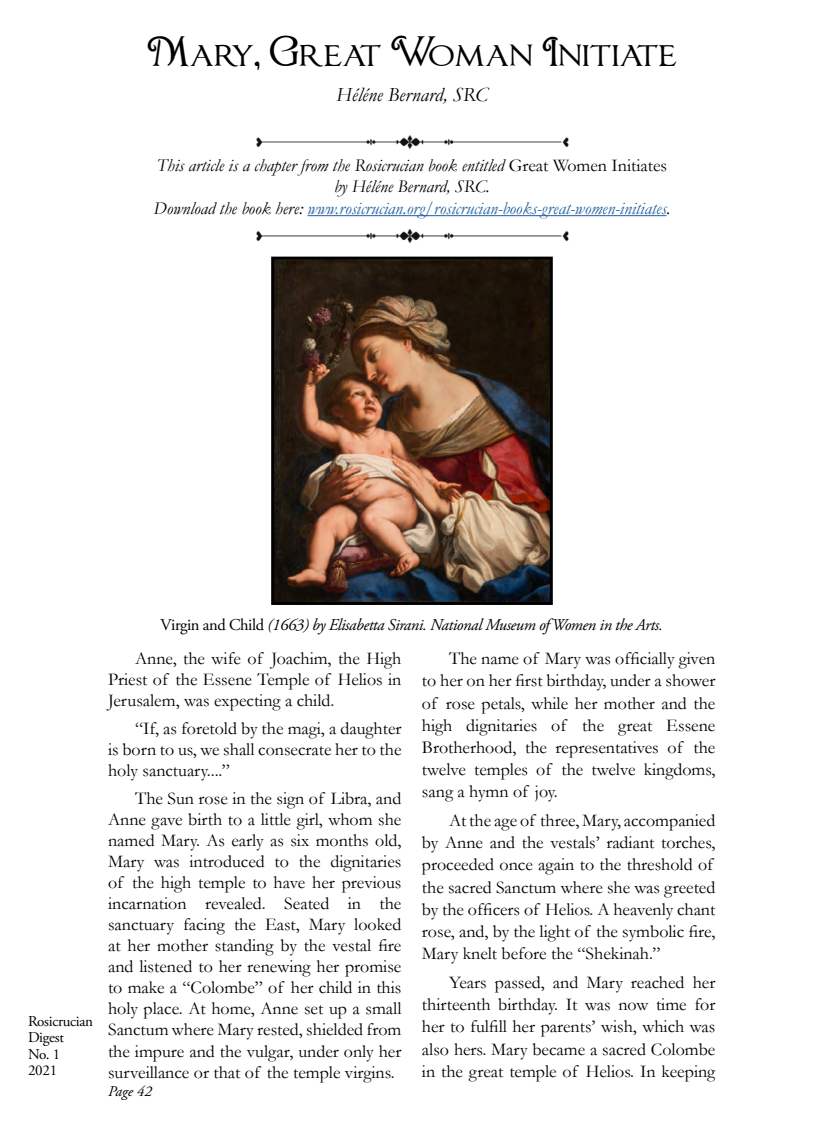
<style>
.page{position:relative;width:824px;height:1121px;background:#fff}
.page>*{position:absolute;margin:0;border:0;box-sizing:border-box;transform-origin:0 0}
.t1{font:36px "Chocolate Box";color:#000}
.t2{font:italic 20.25px "Garamond";color:#000}
.t3{font:18px/21px "Garamond";color:#000;text-align:justify}
.t4{font:italic 18px/21.9px "Garamond";color:#000;text-align:center}
.t5{font:italic 16.5px "Adobe Garamond Pro";letter-spacing:-.025em;color:#000}
.t6{font:15px/16.5px "Adobe Garamond Pro";letter-spacing:-.02em;color:#000}
.t7{font:italic 15px "Adobe Garamond Pro";color:#000}
.s1{font-style:normal}
.s2{color:#215e9e}
</style>
<div class="page">
<img style="left:256px;top:135px;width:313px;height:14px">
<hr style="left:307px;top:215px;width:359px;height:1px;background:#215e9e">
<img style="left:256px;top:228px;width:313px;height:16px">
<img style="left:275px;top:260px;width:273px;height:341px">
<div style="left:271px;top:256px;width:281px;height:349px;border:3px solid #000"></div>
<h1 class="t1" style="left:147px;top:35px;width:531px">Mary, Great Woman Initiate</h1>
<p class="t2" style="left:336px;top:83px;width:153px">Héléne Bernard, SRC</p>
<p class="t4" style="left:154px;top:154px;width:518px">This article is a chapter from the Rosicrucian book entitled <span class="s1">Great Women Initiates </span>by Héléne Bernard, SRC.<br>Download the book here: <span class="s2">www.rosicrucian.org/rosicrucian-books-great-women-initiates</span>.</p>
<p class="t6" style="left:28px;top:1013px;width:67px">Rosicrucian<br>Digest<br>No. 1<br>2021</p>
<p class="t5" style="left:161px;top:614px;width:503px"><span class="s1">Virgin and Child</span> (1663) by Elisabetta Sirani. National Museum of Women in the Arts.</p>
<p class="t3" style="left:108px;top:647px;width:295px;text-indent:27px">Anne, the wife of Joachim, the High Priest of the Essene Temple of Helios in Jerusalem, was expecting a child.</p>
<p class="t3" style="left:108px;top:717px;width:295px;text-indent:27px">“If, as foretold by the magi, a daughter is born to us, we shall consecrate her to the holy sanctuary....”</p>
<p class="t3" style="left:108px;top:787px;width:295px;text-indent:27px">The Sun rose in the sign of Libra, and Anne gave birth to a little girl, whom she named Mary. As early as six months old, Mary was introduced to the dignitaries of the high temple to have her previous incarnation revealed. Seated in the sanctuary facing the East, Mary looked at her mother standing by the vestal fire and listened to her renewing her promise to make a “Colombe” of her child in this holy place. At home, Anne set up a small Sanctum where Mary rested, shielded from the impure and the vulgar, under only her surveillance or that of the temple virgins.</p>
<p class="t7" style="left:108px;top:1082px;width:45px">Page 42</p>
<p class="t3" style="left:422px;top:647px;width:295px;line-height:22.2px;text-indent:27px">The name of Mary was officially given to her on her first birthday, under a shower of rose petals, while her mother and the high dignitaries of the great Essene Brotherhood, the representatives of the twelve temples of the twelve kingdoms, sang a hymn of joy.</p>
<p class="t3" style="left:422px;top:809px;width:295px;line-height:22.2px;text-align:left;text-indent:27px">At the age of three, Mary, accompanied by Anne and the vestals’ radiant torches, proceeded once again to the threshold of the sacred Sanctum where she was greeted by the officers of Helios. A heavenly chant rose, and, by the light of the symbolic fire, Mary knelt before the “Shekinah.”</p>
<p class="t3" style="left:422px;top:971px;width:295px;line-height:22.2px;text-indent:27px">Years passed, and Mary reached her thirteenth birthday. It was now time for her to fulfill her parents’ wish, which was also hers. Mary became a sacred Colombe in the great temple of Helios. In keeping</p>
</div>
